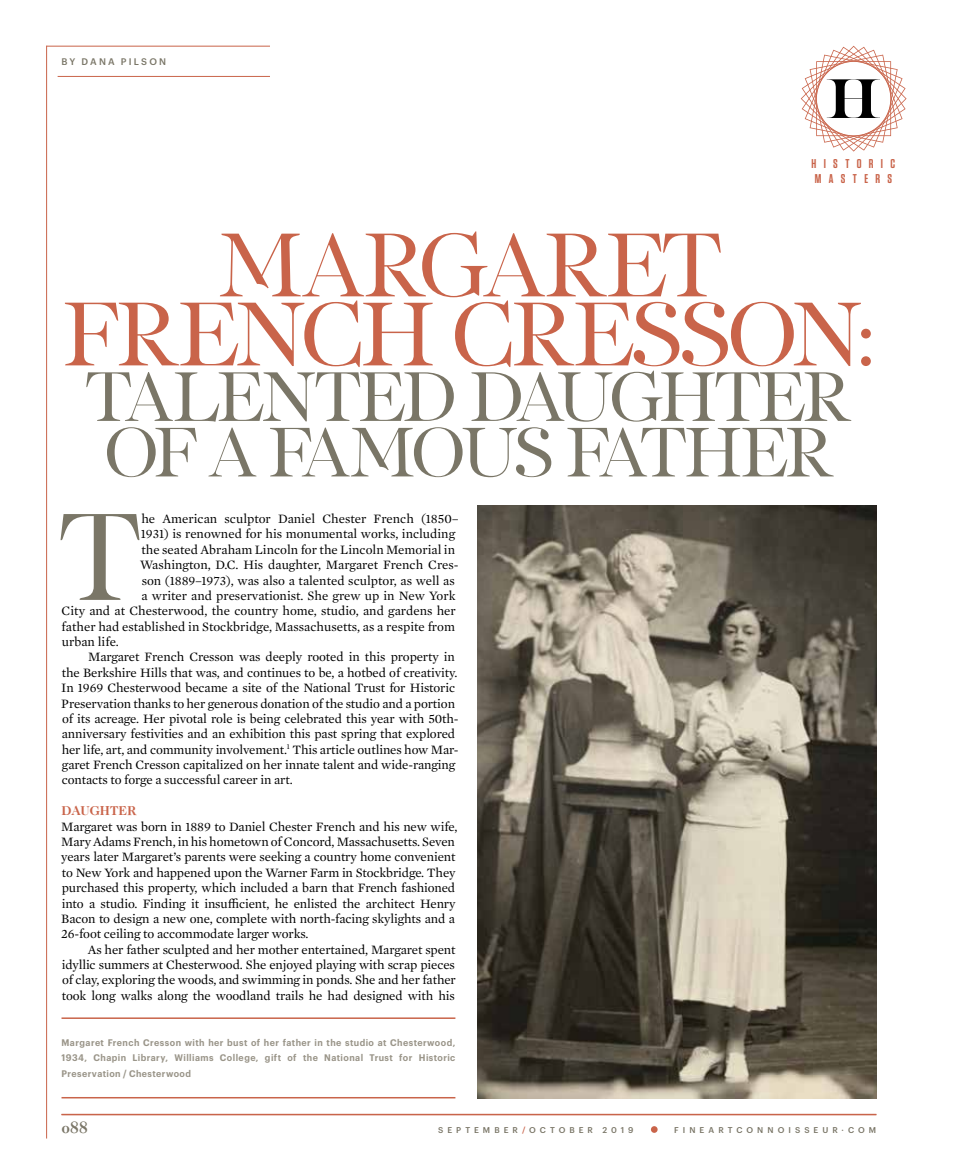
<style>
.page{position:relative;width:972px;height:1175px;background:#fff}
.page>*{position:absolute;margin:0;border:0;box-sizing:border-box;transform-origin:0 0}
.t1{font:127.35px "PF Regal Display Pro";color:#7a7667}
.t2{font:93px/69px "PF Regal Display Pro";letter-spacing:-.045em;color:#c9644a;text-align:center}
.t3{font:72px/55.5px "PF Regal Display Pro";letter-spacing:-.06em;color:#7a7667}
.t4{font:700 16.5px "Caslon Classico";color:#7a7667}
.t5{font:13.05px/15.3px "Mercury Text G1";letter-spacing:-.01em;color:#000}
.t6{font:700 13.05px "Caslon Two Twenty Four LT";color:#c9644a}
.t7{font:600 12.75px/15px "Tungsten";letter-spacing:.575em;color:#c9644a}
.t8{font:600 9.3px/15.3px "Graphik Narrow";letter-spacing:.045em;color:#9a9589;text-align:justify}
.t9{font:500 9.3px "Graphik";letter-spacing:.23em;color:#7a7667}
.t10{font:500 8.25px "Graphik";letter-spacing:.49em;color:#7a7667}
.s1{color:#c9644a}
</style>
<div class="page">
<hr style="left:46px;top:46px;width:1px;height:1092px;background:#c9644a">
<div style="left:651px;top:1126px;width:7px;height:6px;background:#c9644a;border-radius:50%"></div>
<hr style="left:62px;top:1113px;width:814px;height:2px;background:#c9644a">
<hr style="left:47px;top:46px;width:223px;height:1px;background:#c9644a">
<hr style="left:58px;top:76px;width:212px;height:1px;background:#c9644a">
<svg style="left:801px;top:46px;width:106px;height:106px"></svg>
<img style="left:477px;top:505px;width:399px;height:593px">
<hr style="left:62px;top:1017px;width:393px;height:2px;background:#c9644a">
<hr style="left:62px;top:1097px;width:393px;height:1px;background:#c9644a">
<p class="t9" style="left:62px;top:56px;width:106px">BY DANA PILSON</p>
<p class="t7" style="left:812px;top:156px;width:85px">HISTORIC<br>MASTERS</p>
<h2 class="t2" style="left:61px;top:232px;width:816px">MARGARET<br>FRENCH CRESSON:</h2>
<h3 class="t3" style="left:85px;top:370px;width:768px">TALENTED DAUGHTER<br>OF A FAMOUS FATHER</h3>
<h1 class="t1" style="left:59px;top:485px;width:84px">T</h1>
<p class="t5" style="left:141px;top:510px;width:319px">he American sculptor Daniel Chester French (1850–</p>
<p class="t5" style="left:141px;top:525px;width:316px">1931) is renowned for his monumental works, including</p>
<p class="t5" style="left:141px;top:541px;width:315px">the seated Abraham Lincoln for the Lincoln Memorial in</p>
<p class="t5" style="left:140px;top:556px;width:320px">Washington, D.C. His daughter, Margaret French Cres-</p>
<p class="t5" style="left:142px;top:572px;width:315px">son (1889–1973), was also a talented sculptor, as well as</p>
<p class="t5" style="left:141px;top:587px;width:316px">a writer and preservationist. She grew up in New York</p>
<p class="t5" style="left:62px;top:602px;width:396px">City and at Chesterwood, the country home, studio, and gardens her</p>
<p class="t5" style="left:62px;top:618px;width:395px">father had established in Stockbridge, Massachusetts, as a respite from</p>
<p class="t5" style="left:62px;top:633px;width:58px">urban life.</p>
<p class="t5" style="left:88px;top:648px;width:368px">Margaret French Cresson was deeply rooted in this property in</p>
<p class="t5" style="left:62px;top:664px;width:397px">the Berkshire Hills that was, and continues to be, a hotbed of creativity.</p>
<p class="t5" style="left:61px;top:679px;width:396px">In 1969 Chesterwood became a site of the National Trust for Historic</p>
<p class="t5" style="left:61px;top:695px;width:395px">Preservation thanks to her generous donation of the studio and a portion</p>
<p class="t5" style="left:62px;top:710px;width:398px">of its acreage. Her pivotal role is being celebrated this year with 50th-</p>
<p class="t5" style="left:62px;top:725px;width:395px">anniversary festivities and an exhibition this past spring that explored</p>
<p class="t5" style="left:62px;top:741px;width:398px">her life, art, and community involvement.<sup>1</sup> This article outlines how Mar-</p>
<p class="t5" style="left:62px;top:756px;width:395px">garet French Cresson capitalized on her innate talent and wide-ranging</p>
<p class="t5" style="left:62px;top:771px;width:232px">contacts to forge a successful career in art.</p>
<p class="t6" style="left:62px;top:803px;width:76px">DAUGHTER</p>
<p class="t5" style="left:61px;top:818px;width:398px">Margaret was born in 1889 to Daniel Chester French and his new wife, Mary Adams French, in his hometown of Concord, Massachusetts. Seven years later Margaret’s parents were seeking a country home convenient to New York and happened upon the Warner Farm in Stockbridge. They purchased this property, which included a barn that French fashioned into a studio. Finding it insufficient, he enlisted the architect Henry Bacon to design a new one, complete with north-facing skylights and a 26-foot ceiling to accommodate larger works.</p>
<p class="t5" style="left:62px;top:941px;width:396px;text-align:justify;text-indent:26px">As her father sculpted and her mother entertained, Margaret spent idyllic summers at Chesterwood. She enjoyed playing with scrap pieces of clay, exploring the woods, and swimming in ponds. She and her father took long walks along the woodland trails he had designed with his</p>
<p class="t8" style="left:62px;top:1034px;width:395px">Margaret French Cresson with her bust of her father in the studio at Chesterwood, 1934, Chapin Library, Williams College, gift of the National Trust for Historic Preservation / Chesterwood</p>
<p class="t4" style="left:62px;top:1117px;width:28px">088</p>
<p class="t10" style="left:438px;top:1124px;width:197px">SEPTEMBER<span class="s1">/</span>OCTOBER 2019</p>
<p class="t10" style="left:674px;top:1124px;width:204px">FINEARTCONNOISSEUR·COM</p>
</div>
